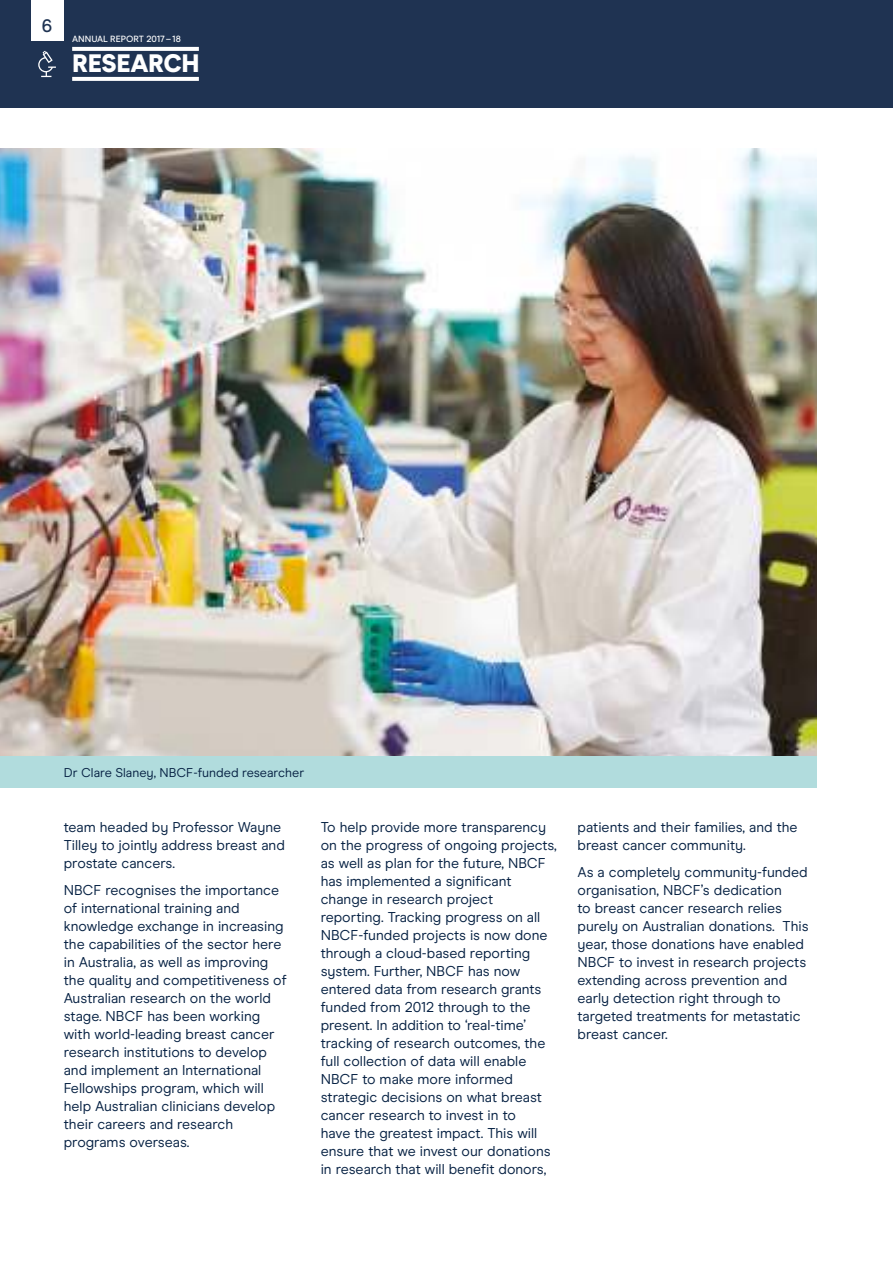
<style>
.page{position:relative;width:893px;height:1263px;background:#fff}
.page>*{position:absolute;margin:0;border:0;box-sizing:border-box;transform-origin:0 0}
.t1{font:900 25.2px "Modern Era";letter-spacing:-.015em;color:#fff}
.t2{font:500 18px "Modern Era";color:#1f3352}
.t3{font:14.25px/18px "Modern Era";color:#062143}
.t4{font:12.75px "Modern Era";color:#062143}
.t5{font:500 9px "Modern Era";color:#fff}
</style>
<div class="page">
<div style="left:0;top:0;width:893px;height:107px;background:#1f3352"></div>
<div style="left:31px;top:0;width:32px;height:41px;background:#fff"></div>
<svg style="left:72px;top:47px;width:127px;height:4px"></svg>
<svg style="left:72px;top:77px;width:127px;height:4px"></svg>
<svg style="left:38px;top:51px;width:18px;height:26px"></svg>
<img style="left:0;top:149px;width:816px;height:607px">
<div style="left:0;top:756px;width:816px;height:32px;background:#b1dcdd"></div>
<p class="t2" style="left:42px;top:18px;width:12px">6</p>
<p class="t5" style="left:72px;top:35px;width:110px">ANNUAL REPORT 2017 – 18</p>
<h1 class="t1" style="left:72px;top:49px;width:129px">RESEARCH</h1>
<p class="t4" style="left:64px;top:767px;width:242px">Dr Clare Slaney, NBCF-funded researcher</p>
<p class="t3" style="left:64px;top:819px;width:223px">team headed by Professor Wayne<br>Tilley to jointly address breast and prostate cancers.</p>
<p class="t3" style="left:64px;top:882px;width:224px">NBCF recognises the importance of international training and knowledge exchange in increasing the capabilities of the sector here in Australia, as well as improving the quality and competitiveness of<br>Australian research on the world stage. NBCF has been working with world-leading breast cancer research institutions to develop and implement an International<br>Fellowships program, which will help Australian clinicians develop their careers and research programs overseas.</p>
<p class="t3" style="left:321px;top:819px;width:238px">To help provide more transparency on the progress of ongoing projects, as well as plan for the future, NBCF has implemented a significant change in research project reporting. Tracking progress on all NBCF-funded projects is now done through a cloud-based reporting system. Further, NBCF has now entered data from research grants funded from 2012 through to the present. In addition to ‘real-time’ tracking of research outcomes, the full collection of data will enable NBCF to make more informed strategic decisions on what breast cancer research to invest in to<br>have the greatest impact. This will ensure that we invest our donations in research that will benefit donors,</p>
<p class="t3" style="left:578px;top:819px;width:222px">patients and their families, and the breast cancer community.</p>
<p class="t3" style="left:578px;top:864px;width:233px">As a completely community-funded organisation, NBCF’s dedication<br>to breast cancer research relies purely on Australian donations. This year, those donations have enabled<br>NBCF to invest in research projects extending across prevention and early detection right through to targeted treatments for metastatic breast cancer.</p>
</div>
